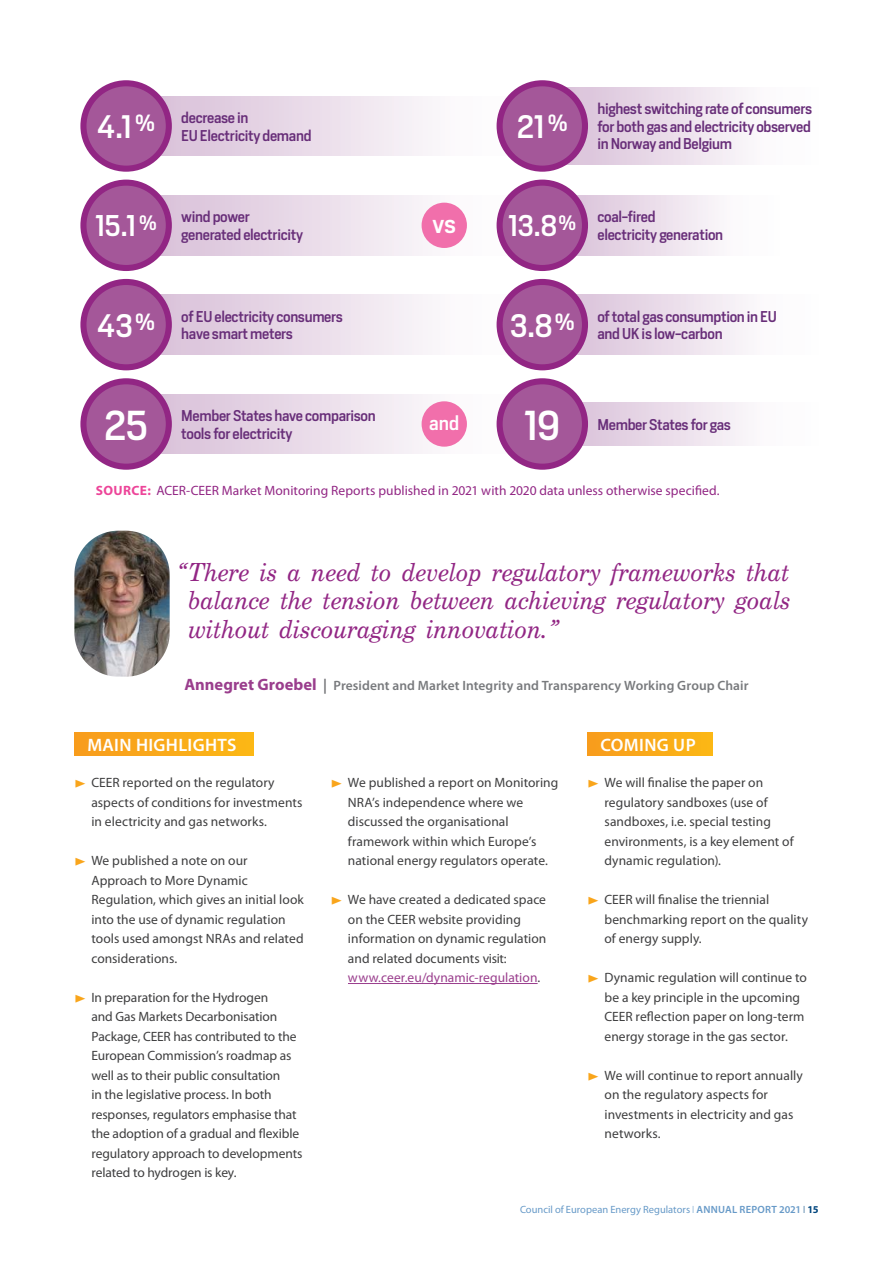
<style>
.page{position:relative;width:893px;height:1263px;background:#fff}
.page>*{position:absolute;margin:0;border:0;box-sizing:border-box;transform-origin:0 0}
.t1{font:500 39px "Heron Sans";color:#fff}
.t2{font:500 30.3px "Heron Sans";color:#fff}
.t3{font:500 27.9px "Heron Sans";color:#fff}
.t4{font:italic 27px/28.5px "Century Schoolbook TOT";color:#922684;text-align:justify}
.t5{font:500 24.6px "Heron Sans";color:#fff}
.t6{font:500 19.5px "Heron Sans";color:#fff}
.t7{font:500 18.9px "Heron Sans";color:#fff}
.t8{font:600 18px "Myriad Pro";letter-spacing:.02em;color:#fff}
.t9{font:500 14.55px/17.5px "Heron Sans";letter-spacing:-.02em;color:#682e79}
.t10{font:13.5px/19.5px "Myriad Pro";color:#3e3e3f}
.t11{font:13.5px "Myriad Pro";letter-spacing:.005em;color:#922684}
.t12{font:600 13.5px "Myriad Pro";letter-spacing:.005em;color:#787a7d}
.t13{font:10.5px "Myriad Pro";color:#679ac8}
.s1{font-weight:700;color:#ed4599}
.s2{font-weight:700;font-size:16.5px;color:#9a3e8d}
.s3{font-size:15px;color:#6c6d70}
.s4{color:#9a3e8d}
.s5{font-weight:300}
.s6{font-weight:600}
.s7{font-weight:300;color:#00467e}
.s8{font-weight:700;color:#00467e}
</style>
<div class="page">
<img style="left:74px;top:531px;width:96px;height:146px">
<div style="left:74px;top:733px;width:180px;height:22px;background:linear-gradient(to right,#f89c1d,#fcb815)"></div>
<hr style="left:348px;top:983px;width:190px;height:1px;background:#9a3e8d">
<div style="left:587px;top:733px;width:126px;height:22px;background:linear-gradient(to right,#f89c1e,#fcb815)"></div>
<svg style="left:157px;top:96px;width:355px;height:60px"></svg>
<div style="left:83px;top:83px;width:86px;height:86px;background:#a45799;border-radius:50%"></div>
<div style="left:80px;top:80px;width:92px;height:92px;border:6px solid #922684;border-radius:50%"></div>
<svg style="left:157px;top:295px;width:354px;height:59px"></svg>
<div style="left:83px;top:282px;width:86px;height:85px;background:#a45799;border-radius:50%"></div>
<div style="left:80px;top:279px;width:92px;height:91px;border:6px solid #922684;border-radius:50%"></div>
<svg style="left:157px;top:394px;width:355px;height:60px"></svg>
<div style="left:83px;top:381px;width:86px;height:86px;background:#a45799;border-radius:50%"></div>
<div style="left:80px;top:378px;width:92px;height:92px;border:6px solid #922684;border-radius:50%"></div>
<svg style="left:563px;top:88px;width:183px;height:76px;background:#e8dae8"></svg>
<div style="left:500px;top:83px;width:85px;height:86px;background:#a45799;border-radius:50%"></div>
<div style="left:497px;top:80px;width:91px;height:92px;border:6px solid #922684;border-radius:50%"></div>
<svg style="left:574px;top:295px;width:172px;height:59px;background:#e9dbe8"></svg>
<div style="left:500px;top:282px;width:85px;height:85px;background:#a45799;border-radius:50%"></div>
<div style="left:497px;top:279px;width:91px;height:91px;border:6px solid #922684;border-radius:50%"></div>
<svg style="left:580px;top:403px;width:166px;height:42px;background:#e9dce9"></svg>
<div style="left:500px;top:381px;width:85px;height:86px;background:#a45799;border-radius:50%"></div>
<div style="left:497px;top:378px;width:91px;height:92px;border:6px solid #922684;border-radius:50%"></div>
<svg style="left:157px;top:196px;width:354px;height:59px"></svg>
<div style="left:83px;top:183px;width:86px;height:85px;background:#a45799;border-radius:50%"></div>
<div style="left:80px;top:180px;width:92px;height:91px;border:6px solid #922684;border-radius:50%"></div>
<svg style="left:574px;top:196px;width:144px;height:59px;background:#e9dbe9"></svg>
<div style="left:500px;top:183px;width:85px;height:85px;background:#a45799;border-radius:50%"></div>
<div style="left:497px;top:180px;width:91px;height:91px;border:6px solid #922684;border-radius:50%"></div>
<div style="left:422px;top:203px;width:45px;height:45px;background:#f16fab;border-radius:50%"></div>
<div style="left:422px;top:401px;width:45px;height:46px;background:#f16fab;border-radius:50%"></div>
<p class="t9" style="left:97px;top:109px;width:216px;text-indent:84px">decrease in<br><sup>4.1</sup><sup>%</sup> EU Electricity demand</p>
<h2 class="t2" style="left:517px;top:107px;width:52px">21<sup>%</sup></h2>
<p class="t9" style="left:597px;top:100px;width:216px;text-align:justify">highest switching rate of consumers for both gas and electricity observed in Norway and Belgium</p>
<h3 class="t6" style="left:139px;top:211px;width:19px">%</h3>
<p class="t9" style="left:597px;top:208px;width:60px">coal-fired</p>
<p class="t9" style="left:181px;top:208px;width:70px">wind power</p>
<h3 class="t3" style="left:508px;top:208px;width:50px">13.8</h3>
<h3 class="t3" style="left:96px;top:208px;width:42px">15.1</h3>
<h3 class="t5" style="left:432px;top:208px;width:25px">vs</h3>
<h3 class="t6" style="left:558px;top:211px;width:19px">%</h3>
<p class="t9" style="left:181px;top:226px;width:123px">generated electricity</p>
<p class="t9" style="left:597px;top:226px;width:127px">electricity generation</p>
<p class="t9" style="left:97px;top:307px;width:247px;text-indent:84px">of EU electricity consumers<br><sup>43</sup><sup>%</sup> have smart meters</p>
<p class="t9" style="left:510px;top:307px;width:268px;text-indent:87px">of total gas consumption in EU<br><sup>3.8</sup><sup>%</sup> and UK is low-carbon</p>
<h1 class="t1" style="left:104px;top:400px;width:45px">25</h1>
<p class="t9" style="left:181px;top:407px;width:196px">Member States have comparison</p>
<p class="t9" style="left:181px;top:424px;width:113px">tools for electricity</p>
<h3 class="t7" style="left:429px;top:410px;width:31px">and</h3>
<h1 class="t1" style="left:525px;top:400px;width:37px">19</h1>
<p class="t9" style="left:597px;top:416px;width:135px">Member States for gas</p>
<p class="t11" style="left:96px;top:482px;width:625px"><span class="s1">SOURCE:</span> ACER-CEER Market Monitoring Reports published in 2021 with 2020 data unless otherwise specified.</p>
<h3 class="t4" style="left:188px;top:558px;width:603px;text-indent:-12px">“There is a need to develop regulatory frameworks that balance the tension between achieving regulatory goals without discouraging innovation.”</h3>
<p class="t12" style="left:184px;top:676px;width:565px"><span class="s2">Annegret Groebel</span> <span class="s3">|</span> President and Market Integrity and Transparency Working Group Chair</p>
<h3 class="t8" style="left:87px;top:733px;width:151px">MAIN HIGHLIGHTS</h3>
<p class="t10" style="left:91px;top:773px;width:213px">CEER reported on the regulatory aspects of conditions for investments in electricity and gas networks.</p>
<p class="t10" style="left:91px;top:851px;width:214px">We published a note on our<br>Approach to More Dynamic<br>Regulation, which gives an initial look into the use of dynamic regulation tools used amongst NRAs and related considerations.</p>
<p class="t10" style="left:91px;top:987px;width:213px">In preparation for the Hydrogen<br>and Gas Markets Decarbonisation Package, CEER has contributed to the European Commission’s roadmap as well as to their public consultation<br>in the legislative process. In both responses, regulators emphasise that the adoption of a gradual and flexible regulatory approach to developments related to hydrogen is key.</p>
<p class="t10" style="left:348px;top:773px;width:212px">We published a report on Monitoring NRA’s independence where we discussed the organisational framework within which Europe’s national energy regulators operate.</p>
<p class="t10" style="left:348px;top:890px;width:200px">We have created a dedicated space on the CEER website providing information on dynamic regulation and related documents visit: <span class="s4">www.ceer.eu/dynamic-regulation</span>.</p>
<h3 class="t8" style="left:600px;top:733px;width:97px">COMING UP</h3>
<p class="t10" style="left:604px;top:773px;width:191px">We will finalise the paper on regulatory sandboxes (use of sandboxes, i.e. special testing environments, is a key element of dynamic regulation).</p>
<p class="t10" style="left:604px;top:890px;width:205px">CEER will finalise the triennial benchmarking report on the quality of energy supply.</p>
<p class="t10" style="left:604px;top:968px;width:204px">Dynamic regulation will continue to be a key principle in the upcoming CEER reflection paper on long-term energy storage in the gas sector.</p>
<p class="t10" style="left:604px;top:1065px;width:200px">We will continue to report annually on the regulatory aspects for investments in electricity and gas networks.</p>
<p class="t13" style="left:520px;top:1203px;width:300px">Council of European Energy Regulators <span class="s5">I</span> <span class="s6">ANNUAL REPORT 2021</span> <span class="s7">I</span> <span class="s8">15</span></p>
</div>
